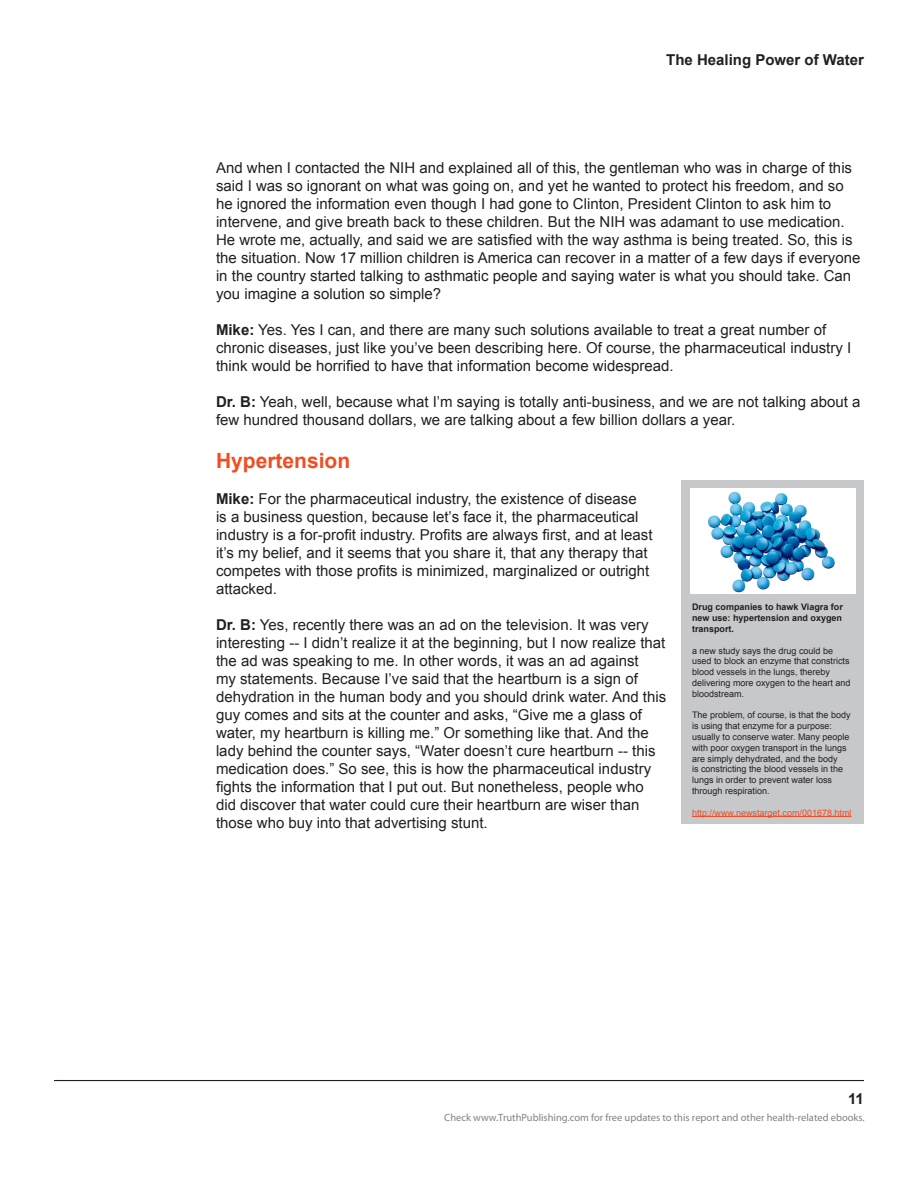
<style>
.page{position:relative;width:918px;height:1188px;background:#fff}
.page>*{position:absolute;margin:0;border:0;box-sizing:border-box;transform-origin:0 0}
.t1{font:700 21px "Arial";color:#f04d22}
.t2{font:15px/18px "Arial";color:#231f20}
.t3{font:700 15px "Arial";color:#231f20}
.t4{font:10.5px "Myriad";color:#808285}
.t5{font:9px/10.8px "Arial";color:#231f20}
.t6{font:700 9px/10.8px "Arial";color:#231f20;text-align:justify}
.t7{font:9px "Arial";color:#f04d22}
.s1{font-weight:700}
</style>
<div class="page">
<hr style="left:54px;top:1080px;width:810px;height:1px;background:#231f20">
<div style="left:681px;top:480px;width:183px;height:343px;background:#c7c8ca"></div>
<hr style="left:692px;top:816px;width:160px;height:1px;background:#f04d22">
<img style="left:690px;top:489px;width:165px;height:105px">
<p class="t3" style="left:666px;top:50px;width:199px">The Healing Power of Water</p>
<p class="t2" style="left:216px;top:159px;width:646px">And when I contacted the NIH and explained all of this, the gentleman who was in charge of this said I was so ignorant on what was going on, and yet he wanted to protect his freedom, and so he ignored the information even though I had gone to Clinton, President Clinton to ask him to intervene, and give breath back to these children. But the NIH was adamant to use medication.<br>He wrote me, actually, and said we are satisfied with the way asthma is being treated. So, this is the situation. Now 17 million children is America can recover in a matter of a few days if everyone in the country started talking to asthmatic people and saying water is what you should take. Can you imagine a solution so simple?</p>
<p class="t2" style="left:216px;top:321px;width:637px"><span class="s1">Mike:</span> Yes. Yes I can, and there are many such solutions available to treat a great number of chronic diseases, just like you’ve been describing here. Of course, the pharmaceutical industry I think would be horrified to have that information become widespread.</p>
<p class="t2" style="left:216px;top:393px;width:646px"><span class="s1">Dr. B:</span> Yeah, well, because what I’m saying is totally anti-business, and we are not talking about a few hundred thousand dollars, we are talking about a few billion dollars a year.</p>
<p class="t1" style="left:216px;top:447px;width:136px">Hypertension</p>
<p class="t2" style="left:216px;top:490px;width:438px"><span class="s1">Mike:</span> For the pharmaceutical industry, the existence of disease<br>is a business question, because let’s face it, the pharmaceutical industry is a for-profit industry. Profits are always first, and at least it’s my belief, and it seems that you share it, that any therapy that competes with those profits is minimized, marginalized or outright attacked.</p>
<p class="t2" style="left:216px;top:616px;width:452px"><span class="s1">Dr. B:</span> Yes, recently there was an ad on the television. It was very interesting -- I didn’t realize it at the beginning, but I now realize that the ad was speaking to me. In other words, it was an ad against<br>my statements. Because I’ve said that the heartburn is a sign of dehydration in the human body and you should drink water. And this guy comes and sits at the counter and asks, “Give me a glass of water, my heartburn is killing me.” Or something like that. And the lady behind the counter says, “Water doesn’t cure heartburn -- this medication does.” So see, this is how the pharmaceutical industry fights the information that I put out. But nonetheless, people who did discover that water could cure their heartburn are wiser than those who buy into that advertising stunt.</p>
<p class="t6" style="left:692px;top:602px;width:152px">Drug companies to hawk Viagra for new use: hypertension and oxygen transport.</p>
<p class="t5" style="left:692px;top:645px;width:160px">a new study says the drug could be used to block an enzyme that constricts blood vessels in the lungs, thereby delivering more oxygen to the heart and bloodstream.</p>
<p class="t5" style="left:692px;top:710px;width:160px">The problem, of course, is that the body is using that enzyme for a purpose: usually to conserve water. Many people with poor oxygen transport in the lungs are simply dehydrated, and the body<br>is constricting the blood vessels in the lungs in order to prevent water loss through respiration.</p>
<p class="t7" style="left:692px;top:806px;width:161px">http://www.newstarget.com/001678.html</p>
<p class="t3" style="left:848px;top:1089px;width:17px">11</p>
<p class="t4" style="left:444px;top:1112px;width:422px">Check www.TruthPublishing.com for free updates to this report and other health-related ebooks.</p>
</div>
